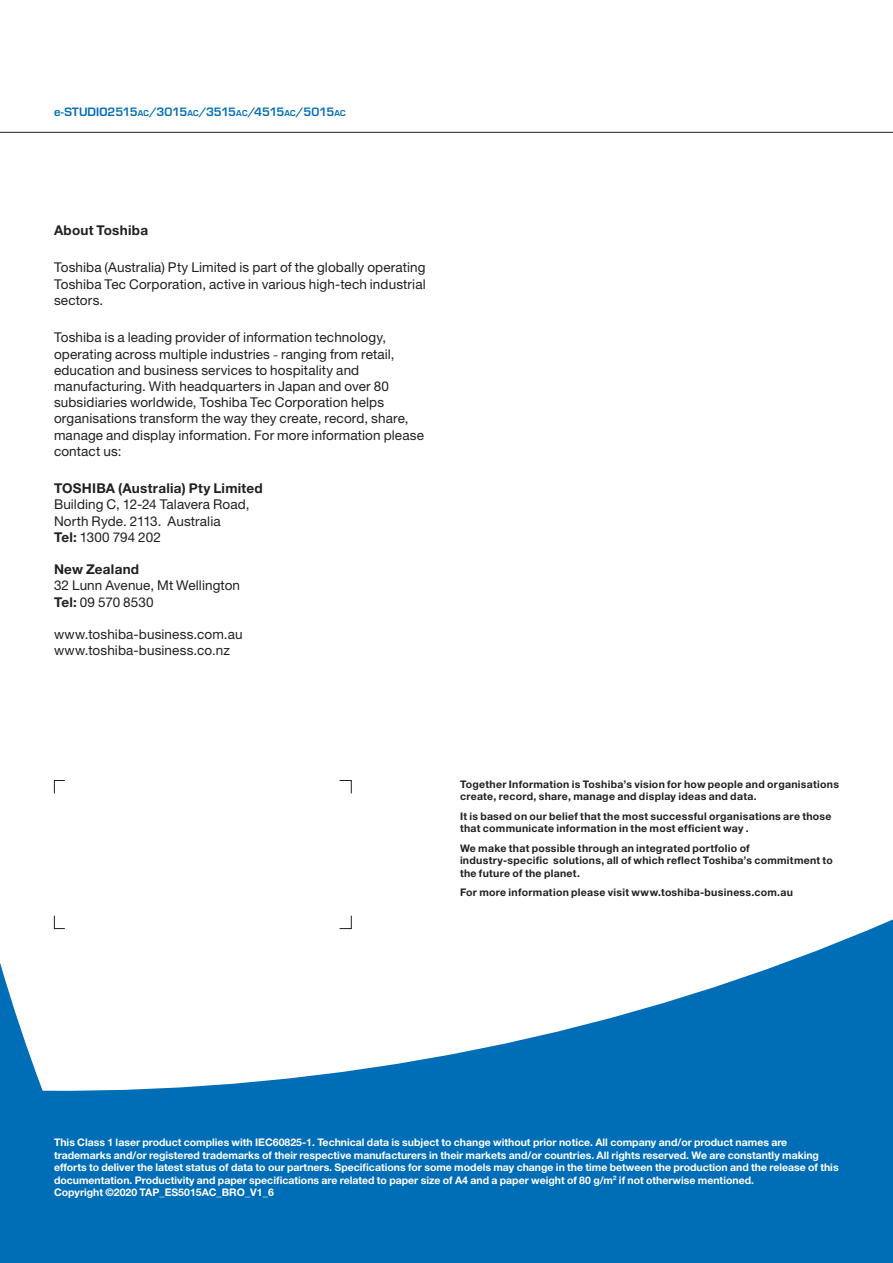
<style>
.page{position:relative;width:893px;height:1263px;background:#fff}
.page>*{position:absolute;margin:0;border:0;box-sizing:border-box;transform-origin:0 0}
.Main_text_BLACK{font:13.5px/16.2px "Helvetica Neue LT Std";letter-spacing:.01em;color:#231f20;text-align:justify}
.Contact_details_head{font:13.5px/16.2px "Helvetica Neue LT Std";letter-spacing:.01em;color:#231f20}
.Contact_details_head-2{font:700 13.5px "Helvetica Neue LT Std";letter-spacing:.02em;color:#231f20}
.Main_text_BLACK-2{font:700 13.5px "Helvetica Neue LT Std";letter-spacing:.02em;color:#231f20}
.t1{font:600 11.25px "Eurostile LT Std";color:#006db7}
.Legal{font:700 10.5px/12.6px "Helvetica Neue LT Std";color:#fff}
.TGCS_and_TTEC_messag{font:700 10.5px/12.6px "Helvetica Neue LT Std";letter-spacing:.025em;color:#231f20}
.s1{font-size:7.8px}
.s2{font-family:"Imprint MT Shadow"}
.s3{font-weight:700}
</style>
<div class="page">
<div style="left:0;top:583px;width:893px;height:680px;background:#006db7"></div>
<div style="left:0;top:131px;width:893px;height:960px;background:#fff"></div>
<hr style="left:0;top:132px;width:893px;height:1px;background:#231f20">
<svg style="left:54px;top:780px;width:12px;height:14px"></svg>
<svg style="left:339px;top:780px;width:13px;height:14px"></svg>
<svg style="left:339px;top:915px;width:13px;height:14px"></svg>
<svg style="left:54px;top:915px;width:12px;height:14px"></svg>
<p class="t1" style="left:54px;top:104px;width:293px">e-STUDIO2515<span class="s1">AC</span>/3015<span class="s1">AC</span>/3515<span class="s1">AC</span>/4515<span class="s1">AC</span>/5015<span class="s1">AC</span></p>
<p class="Main_text_BLACK-2" style="left:54px;top:222px;width:96px">About Toshiba</p>
<p class="Main_text_BLACK" style="left:54px;top:259px;width:373px">Toshiba (Australia) Pty Limited is part of the globally operating Toshiba Tec Corporation, active in various high-tech industrial sectors.</p>
<p class="Main_text_BLACK" style="left:54px;top:329px;width:371px;text-align:left">Toshiba is a leading provider of information technology, operating across multiple industries <span class="s2">-</span> ranging from retail, education and business services to hospitality and manufacturing. With headquarters in Japan and over 80 subsidiaries worldwide, Toshiba Tec Corporation helps organisations transform the way they create, record, share, manage and display information. For more information please contact us:</p>
<p class="Contact_details_head-2" style="left:54px;top:480px;width:210px">TOSHIBA (Australia) Pty Limited</p>
<p class="Contact_details_head" style="left:54px;top:496px;width:197px">Building C, 12-24 Talavera Road,</p>
<p class="Contact_details_head" style="left:54px;top:512px;width:168px">North Ryde. 2113. Australia</p>
<p class="Contact_details_head" style="left:54px;top:529px;width:108px"><span class="s3">Tel:</span> 1300 794 202</p>
<p class="Contact_details_head-2" style="left:54px;top:561px;width:87px">New Zealand</p>
<p class="Contact_details_head" style="left:54px;top:577px;width:188px">32 Lunn Avenue, Mt Wellington</p>
<p class="Contact_details_head" style="left:54px;top:593px;width:101px"><span class="s3">Tel:</span> 09 570 8530</p>
<p class="Contact_details_head" style="left:54px;top:626px;width:190px">www.toshiba-business.com.au www.toshiba-business.co.nz</p>
<p class="TGCS_and_TTEC_messag" style="left:460px;top:777px;width:381px">Together Information is Toshiba’s vision for how people and organisations create, record, share, manage and display ideas and data.</p>
<p class="TGCS_and_TTEC_messag" style="left:460px;top:809px;width:373px">It is based on our belief that the most successful organisations are those that communicate information in the most efficient way .</p>
<p class="TGCS_and_TTEC_messag" style="left:460px;top:841px;width:374px">We make that possible through an integrated portfolio of industry-specific solutions, all of which reflect Toshiba’s commitment to the future of the planet.</p>
<p class="TGCS_and_TTEC_messag" style="left:460px;top:886px;width:335px">For more information please visit www.toshiba-business.com.au</p>
<p class="Legal" style="left:54px;top:1136px;width:786px">This Class 1 laser product complies with IEC60825-1. Technical data is subject to change without prior notice. All company and/or product names are trademarks and/or registered trademarks of their respective manufacturers in their markets and/or countries. All rights reserved. We are constantly making efforts to deliver the latest status of data to our partners. Specifications for some models may change in the time between the production and the release of this documentation. Productivity and paper specifications are related to paper size of A4 and a paper weight of 80 g/m<sup>2</sup> if not otherwise mentioned.<br>Copyright ©2020 TAP_ES5015AC_BRO_V1_6</p>
</div>
